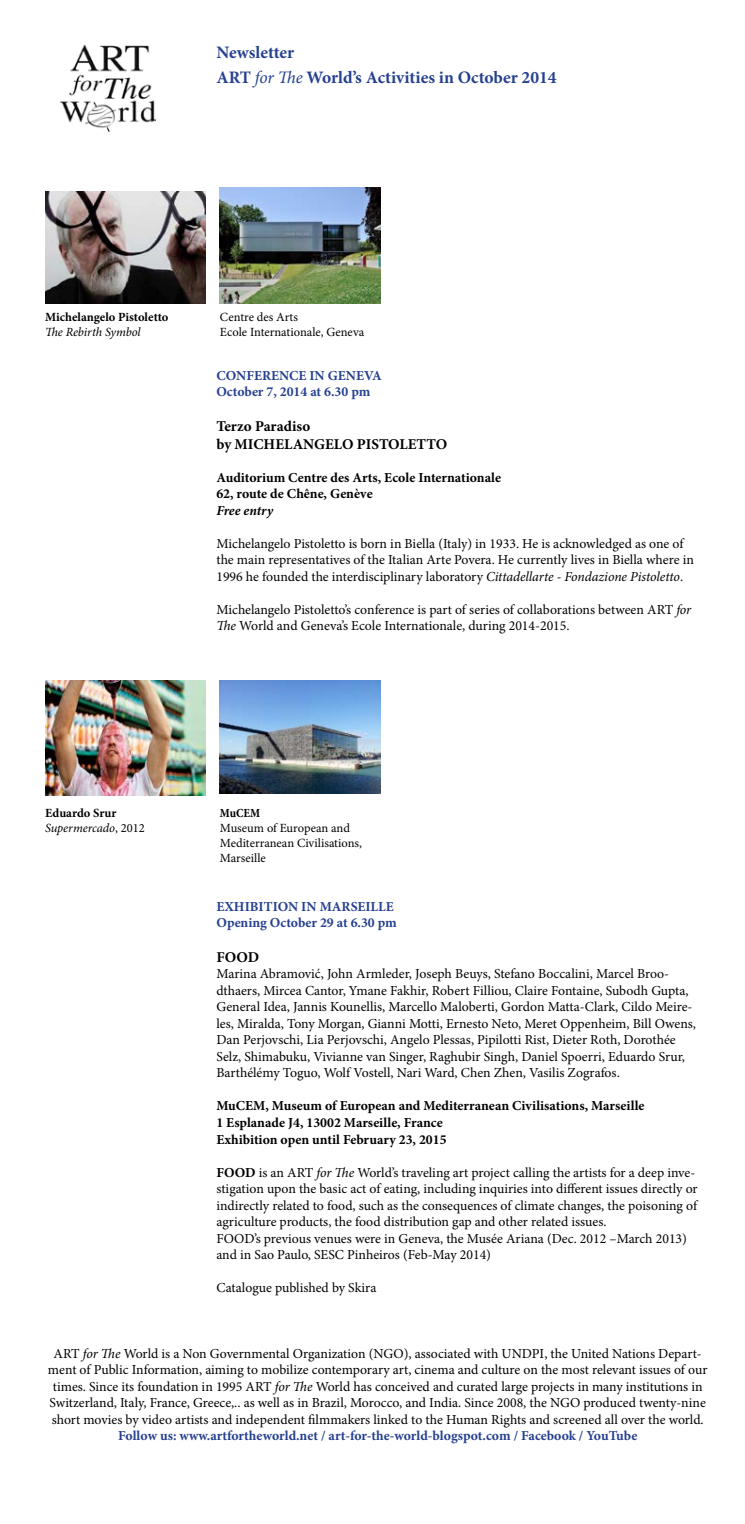
<style>
.page{position:relative;width:745px;height:1524px;background:#fff}
.page>*{position:absolute;margin:0;border:0;box-sizing:border-box;transform-origin:0 0}
.t1{font:700 17.5px/25px "Minion Pro";color:#25408f}
.t2{font:700 15px/18px "Minion Pro";color:#000}
.t3{font:13.75px/16.5px "Minion Pro";color:#000}
.t4{font:700 13.75px/16.5px "Minion Pro";color:#000}
.t5{font:700 13.75px/16.5px "Minion Pro";color:#25408f}
.t6{font:italic 700 13.75px "Minion Pro";color:#000}
.t7{font:12.5px/15px "Minion Pro";color:#000}
.t8{font:italic 12.5px/15px "Minion Pro";letter-spacing:-.005em;color:#000}
.t9{font:700 12.5px "Minion Pro";color:#000}
.t10{font:700 condensed 12.5px "Minion Pro";color:#000}
.s1{font-weight:400;font-style:italic}
.s2{font-style:italic}
.s3{font-weight:700;font-style:normal}
.s4{font-style:normal}
.s5{font-weight:700}
</style>
<div class="page">
<img style="left:45px;top:191px;width:160px;height:113px">
<img style="left:220px;top:188px;width:160px;height:115px">
<img style="left:45px;top:680px;width:160px;height:115px">
<img style="left:220px;top:680px;width:160px;height:114px">
<img style="left:60px;top:45px;width:95px;height:86px">
<p class="t1" style="left:216px;top:39px;width:341px">Newsletter<br>ART <span class="s1">for The</span> World’s Activities in October 2014</p>
<p class="t9" style="left:45px;top:308px;width:125px">Michelangelo Pistoletto</p>
<p class="t8" style="left:45px;top:324px;width:97px">The Rebirth Symbol</p>
<p class="t7" style="left:220px;top:309px;width:146px">Centre des Arts<br>Ecole Internationale, Geneva</p>
<p class="t5" style="left:216px;top:367px;width:167px">CONFERENCE IN GENEVA<br>October 7, 2014 at 6.30 pm</p>
<p class="t2" style="left:216px;top:417px;width:232px">Terzo Paradiso<br>by MICHELANGELO PISTOLETTO</p>
<p class="t4" style="left:216px;top:469px;width:286px">Auditorium Centre des Arts, Ecole Internationale<br>62, route de Chêne, Genève</p>
<p class="t6" style="left:216px;top:501px;width:58px">Free entry</p>
<p class="t3" style="left:216px;top:535px;width:478px">Michelangelo Pistoletto is born in Biella (Italy) in 1933. He is acknowledged as one of the main representatives of the Italian Arte Povera. He currently lives in Biella where in<br>1996 he founded the interdisciplinary laboratory <span class="s2">Cittadellarte - Fondazione Pistoletto</span>.</p>
<p class="t3" style="left:216px;top:601px;width:476px">Michelangelo Pistoletto’s conference is part of series of collaborations between ART <span class="s2">for<br>The</span> World and Geneva’s Ecole Internationale, during 2014-2015.</p>
<p class="t8" style="left:45px;top:805px;width:101px"><span class="s3">Eduardo Srur<br></span>Supermercado<span class="s4">, 2012</span></p>
<p class="t10" style="left:220px;top:804px;width:42px">MuCEM</p>
<p class="t7" style="left:220px;top:821px;width:143px">Museum of European and<br>Mediterranean Civilisations,<br>Marseille</p>
<p class="t5" style="left:216px;top:898px;width:182px">EXHIBITION IN MARSEILLE<br>Opening October 29 at 6.30 pm</p>
<p class="t2" style="left:216px;top:948px;width:44px">FOOD</p>
<p class="t3" style="left:216px;top:966px;width:481px">Marina Abramović, John Armleder, Joseph Beuys, Stefano Boccalini, Marcel Broo&shy;dthaers, Mircea Cantor, Ymane Fakhir, Robert Filliou, Claire Fontaine, Subodh Gupta, General Idea, Jannis Kounellis, Marcello Maloberti, Gordon Matta-Clark, Cildo Meire&shy;les, Miralda, Tony Morgan, Gianni Motti, Ernesto Neto, Meret Oppenheim, Bill Owens, Dan Perjovschi, Lia Perjovschi, Angelo Plessas, Pipilotti Rist, Dieter Roth, Dorothée Selz, Shimabuku, Vivianne van Singer, Raghubir Singh, Daniel Spoerri, Eduardo Srur, Barthélémy Toguo, Wolf Vostell, Nari Ward, Chen Zhen, Vasilis Zografos.</p>
<p class="t4" style="left:216px;top:1097px;width:429px">MuCEM, Museum of European and Mediterranean Civilisations, Marseille<br>1 Esplanade J4, 13002 Marseille, France<br>Exhibition open until February 23, 2015</p>
<p class="t3" style="left:216px;top:1164px;width:482px"><span class="s5">FOOD</span> is an ART <span class="s2">for The</span> World’s traveling art project calling the artists for a deep inve&shy;stigation upon the basic act of eating, including inquiries into different issues directly or indirectly related to food, such as the consequences of climate changes, the poisoning of agriculture products, the food distribution gap and other related issues.<br>FOOD’s previous venues were in Geneva, the Musée Ariana (Dec. 2012 –March 2013) and in Sao Paulo, SESC Pinheiros (Feb-May 2014)</p>
<p class="t3" style="left:216px;top:1279px;width:161px">Catalogue published by Skira</p>
<p class="t3" style="left:48px;top:1345px;width:660px;text-align:center">ART <span class="s2">for The</span> World is a Non Governmental Organization (NGO), associated with UNDPI, the United Nations Depart&shy;ment of Public Information, aiming to mobilize contemporary art, cinema and culture on the most relevant issues of our times. Since its foundation in 1995 ART <span class="s2">for The</span> World has conceived and curated large projects in many institutions in Switzerland, Italy, France, Greece,.. as well as in Brazil, Morocco, and India. Since 2008, the NGO produced twenty-nine short movies by video artists and independent filmmakers linked to the Human Rights and screened all over the world.</p>
<p class="t5" style="left:118px;top:1427px;width:520px">Follow us: www.artfortheworld.net / art-for-the-world-blogspot.com / Facebook / YouTube</p>
</div>
